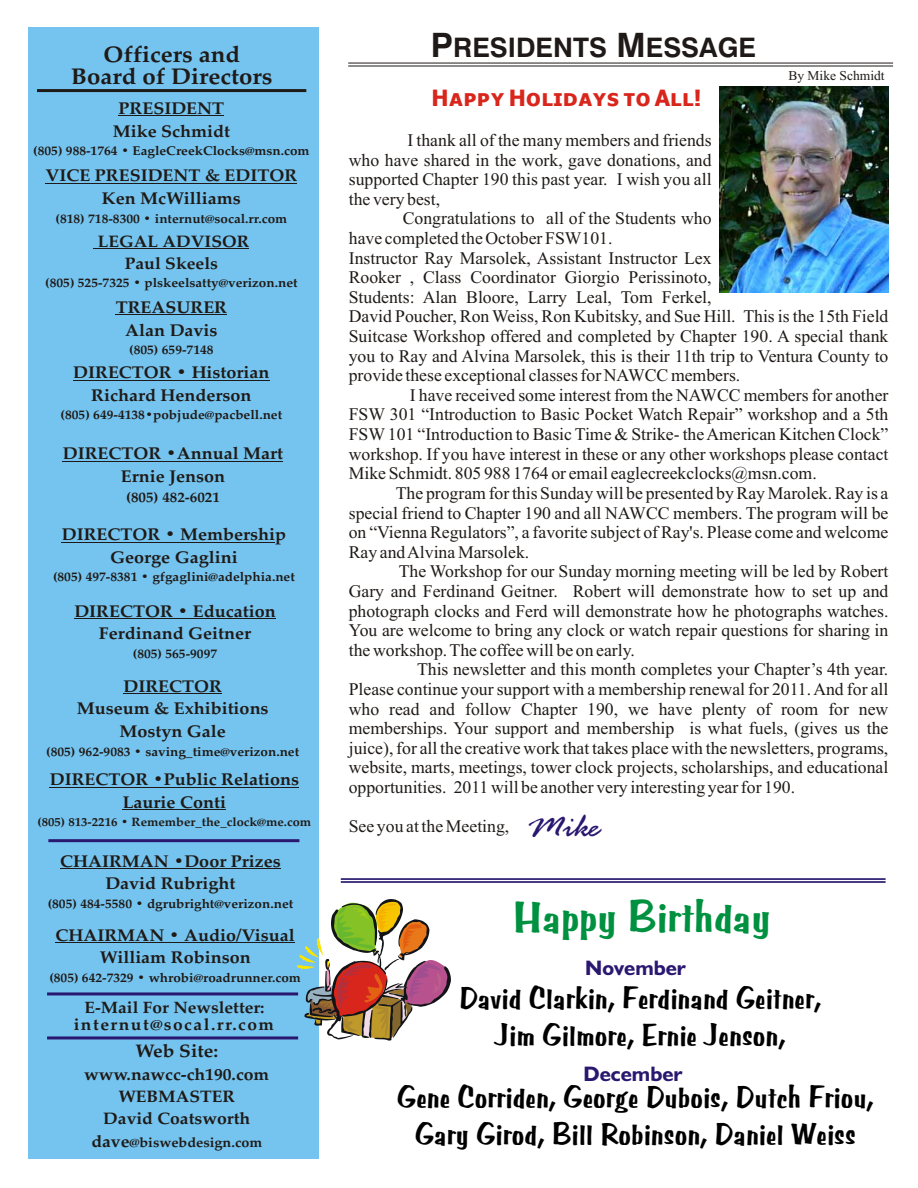
<style>
.page{position:relative;width:918px;height:1188px;background:#fff}
.page>*{position:absolute;margin:0;border:0;box-sizing:border-box;transform-origin:0 0}
.t1{font:700 44.25px "AT Benguiat Frisky";color:#009140}
.t2{font:38.25px "Rage Italic Let Plain";color:#291770}
.t3{font:700 30.9px/37px "AT Benguiat Frisky";color:#000;text-align:center}
.t4{font:700 26.85px "Swiss 721 BT";color:#1f1a17}
.t5{font:700 22.5px/22.6px "Palatino Linotype";color:#1f1a17;text-align:center;scale:1.07 1}
.t6{font:700 22.5px "Tahoma Small Cap";color:#d9261c}
.t7{font:700 21px "Humanist 521 BT";color:#291770}
.t8{font:700 18px "Palatino Linotype";color:#1f1a17;scale:1.07 1}
.t9{font:17.7px/19.6px "Times New Roman";color:#1f1a17;text-align:justify}
.t10{font:700 16.95px/22.8px "Palatino Linotype";color:#1f1a17;text-align:center;scale:1.07 1}
.t11{font:700 16.8px "Palatino Linotype";color:#1f1a17;scale:1.07 1}
.t12{font:700 16.5px/22.2px "Palatino Linotype";color:#1f1a17;text-align:center;scale:1.07 1}
.t13{font:700 16.35px/17.1px "Palatino Linotype";letter-spacing:.045em;color:#1f1a17;text-align:center;scale:1.07 1}
.t14{font:700 14.1px "Palatino Linotype";color:#1f1a17;scale:1.07 1}
.t15{font:700 13.5px "Palatino Linotype";color:#1f1a17;scale:1.07 1}
.t16{font:13.5px "Times New Roman";color:#1f1a17}
.t17{font:700 12.6px "Palatino Linotype";color:#1f1a17;scale:1.07 1}
.t18{font:700 12px "Palatino Linotype";color:#1f1a17;scale:1.07 1}
.s1{font-size:16.5px}
.s2{font-size:33.6px}
</style>
<div class="page">
<hr style="left:341px;top:881px;width:545px;height:2px;background:#291770">
<hr style="left:341px;top:878px;width:545px;height:2px;background:#291770">
<div style="left:29px;top:27px;width:290px;height:1131px;background:#75c4f0"></div>
<hr style="left:37px;top:89px;width:269px;height:3px;background:#1f1a17">
<hr style="left:119px;top:115px;width:105px;height:1px;background:#1f1a17">
<hr style="left:46px;top:183px;width:251px;height:1px;background:#1f1a17">
<hr style="left:93px;top:248px;width:156px;height:1px;background:#1f1a17">
<hr style="left:116px;top:314px;width:111px;height:1px;background:#1f1a17">
<hr style="left:73px;top:380px;width:197px;height:1px;background:#1f1a17">
<hr style="left:55px;top:942px;width:240px;height:1px;background:#1f1a17">
<hr style="left:62px;top:542px;width:213px;height:1px;background:#1f1a17">
<hr style="left:74px;top:618px;width:202px;height:1px;background:#1f1a17">
<hr style="left:348px;top:66px;width:545px;height:1px;background:#1f1a17">
<hr style="left:348px;top:63px;width:545px;height:1px;background:#1f1a17">
<hr style="left:47px;top:1036px;width:251px;height:3px;background:#291770">
<hr style="left:123px;top:693px;width:99px;height:1px;background:#1f1a17">
<img style="left:719px;top:87px;width:169px;height:206px">
<hr style="left:47px;top:992px;width:251px;height:3px;background:#291770">
<hr style="left:50px;top:787px;width:249px;height:1px;background:#1f1a17">
<hr style="left:123px;top:810px;width:103px;height:1px;background:#1f1a17">
<hr style="left:60px;top:868px;width:221px;height:1px;background:#1f1a17">
<hr style="left:63px;top:461px;width:220px;height:1px;background:#1f1a17">
<hr style="left:48px;top:839px;width:251px;height:3px;background:#291770">
<svg style="left:297px;top:899px;width:154px;height:142px"></svg>
<p class="t5" style="left:71px;top:45px;width:189px">Officers and<br>Board of Directors</p>
<p class="t10" style="left:113px;top:99px;width:111px">PRESIDENT<br>Mike Schmidt</p>
<p class="t17" style="left:33px;top:146px;width:260px">(805) 988-1764 • EagleCreekClocks@msn.com</p>
<p class="t10" style="left:46px;top:166px;width:237px">VICE PRESIDENT &amp; EDITOR<br>Ken McWilliams</p>
<p class="t17" style="left:56px;top:213px;width:218px">(818) 718-8300 • internut@socal.rr.com</p>
<p class="t12" style="left:98px;top:232px;width:143px">LEGAL ADVISOR</p>
<p class="t17" style="left:45px;top:278px;width:237px">(805) 525-7325 • plskeelsatty@verizon.net</p>
<p class="t12" style="left:125px;top:254px;width:89px">Paul Skeels</p>
<p class="t10" style="left:116px;top:298px;width:106px">TREASURER<br>Alan Davis</p>
<p class="t17" style="left:129px;top:345px;width:80px">(805) 659-7148</p>
<p class="t10" style="left:73px;top:363px;width:185px">DIRECTOR • Historian<br>Richard Henderson</p>
<p class="t17" style="left:61px;top:410px;width:209px">(805) 649-4138•pobjude@pacbell.net</p>
<p class="t10" style="left:63px;top:444px;width:208px">DIRECTOR •Annual Mart</p>
<p class="t14" style="left:126px;top:492px;width:89px">(805) 482-6021</p>
<p class="t11" style="left:121px;top:470px;width:99px">Ernie Jenson</p>
<p class="t10" style="left:62px;top:525px;width:211px">DIRECTOR • Membership<br>George Gaglini</p>
<p class="t17" style="left:53px;top:572px;width:228px">(805) 497-8381 • gfgaglini@adelphia.net</p>
<p class="t10" style="left:74px;top:601px;width:190px">DIRECTOR • Education<br>Ferdinand Geitner</p>
<p class="t17" style="left:133px;top:648px;width:80px">(805) 565-9097</p>
<p class="t10" style="left:77px;top:676px;width:181px">DIRECTOR<br>Museum &amp; Exhibitions<br>Mostyn Gale</p>
<p class="t17" style="left:46px;top:746px;width:238px">(805) 962-9083 • saving_time@verizon.net</p>
<p class="t10" style="left:50px;top:770px;width:234px">DIRECTOR •Public Relations</p>
<p class="t18" style="left:38px;top:817px;width:257px">(805) 813-2216 • Remember_the_clock@me.com</p>
<p class="t10" style="left:123px;top:793px;width:98px">Laurie Conti</p>
<p class="t10" style="left:60px;top:851px;width:208px">CHAIRMAN •Door Prizes<br>David Rubright</p>
<p class="t17" style="left:48px;top:899px;width:231px">(805) 484-5580 • dgrubright@verizon.net</p>
<p class="t10" style="left:55px;top:925px;width:225px">CHAIRMAN • Audio/Visual<br>William Robinson</p>
<p class="t17" style="left:49px;top:972px;width:237px">(805) 642-7329 • whrobi@roadrunner.com</p>
<p class="t13" style="left:74px;top:1001px;width:189px">E-Mail For Newsletter: internut@socal.rr.com</p>
<p class="t8" style="left:135px;top:1044px;width:79px">Web Site:</p>
<p class="t12" style="left:84px;top:1065px;width:174px">www.nawcc-ch190.com<br>WEBMASTER<br>David Coatsworth</p>
<p class="t15" style="left:91px;top:1137px;width:161px"><span class="s1">dave</span>@biswebdesign.com</p>
<h3 class="t4" style="left:431px;top:37px;width:327px"><span class="s2">P</span>RESIDENTS <span class="s2">M</span>ESSAGE</h3>
<p class="t6" style="left:432px;top:89px;width:272px">Happy Holidays to All!</p>
<p class="t16" style="left:788px;top:71px;width:98px">By Mike Schmidt</p>
<p class="t9" style="left:349px;top:132px;width:364px;text-indent:59px">I thank all of the many members and friends who have shared in the work, gave donations, and supported Chapter 190 this past year. I wish you all the very best,</p>
<p class="t9" style="left:349px;top:210px;width:541px;text-align:left;text-indent:54px">Congratulations to all of the Students who<br>have completed the October FSW101.<br>Instructor Ray Marsolek, Assistant Instructor Lex<br>Rooker , Class Coordinator Giorgio Perissinoto,<br>Students: Alan Bloore, Larry Leal, Tom Ferkel,<br>David Poucher, Ron Weiss, Ron Kubitsky, and Sue Hill. This is the 15th Field Suitcase Workshop offered and completed by Chapter 190. A special thank you to Ray and Alvina Marsolek, this is their 11th trip to Ventura County to provide these exceptional classes for NAWCC members.</p>
<p class="t9" style="left:349px;top:387px;width:541px;text-indent:61px">I have received some interest from the NAWCC members for another FSW 301 “Introduction to Basic Pocket Watch Repair” workshop and a 5th FSW101 “Introduction to Basic Time &amp; Strike- the American Kitchen Clock” workshop. If you have interest in these or any other workshops please contact Mike Schmidt. 805 988 1764 or email eaglecreekclocks@msn.com.</p>
<p class="t9" style="left:349px;top:485px;width:541px;text-indent:47px">The program for this Sunday will be presented by Ray Marolek. Ray is a special friend to Chapter 190 and all NAWCC members. The program will be on “Vienna Regulators”, a favorite subject of Ray's. Please come and welcome Ray and Alvina Marsolek.</p>
<p class="t9" style="left:349px;top:563px;width:541px;text-indent:50px">The Workshop for our Sunday morning meeting will be led by Robert Gary and Ferdinand Geitner. Robert will demonstrate how to set up and photograph clocks and Ferd will demonstrate how he photographs watches.<br>You are welcome to bring any clock or watch repair questions for sharing in the workshop. The coffee will be on early.</p>
<p class="t9" style="left:349px;top:661px;width:541px;text-indent:68px">This newsletter and this month completes your Chapter’s 4th year.<br>Please continue your support with a membership renewal for 2011. And for all who read and follow Chapter 190, we have plenty of room for new memberships. Your support and membership is what fuels, (gives us the juice), for all the creative work that takes place with the newsletters, programs, website, marts, meetings, tower clock projects, scholarships, and educational opportunities. 2011 will be another very interesting year for 190.</p>
<p class="t9" style="left:349px;top:818px;width:162px">See you at the Meeting,</p>
<h2 class="t2" style="left:527px;top:813px;width:75px">Mike</h2>
<h1 class="t1" style="left:513px;top:899px;width:260px">Happy Birthday</h1>
<p class="t7" style="left:585px;top:959px;width:102px">November</p>
<h3 class="t3" style="left:459px;top:982px;width:364px">David Clarkin, Ferdinand Geitner,<br>Jim Gilmore, Ernie Jenson,</h3>
<p class="t7" style="left:583px;top:1065px;width:101px">December</p>
<h3 class="t3" style="left:397px;top:1082px;width:478px">Gene Corriden, George Dubois, Dutch Friou,<br>Gary Girod, Bill Robinson, Daniel Weiss</h3>
</div>
